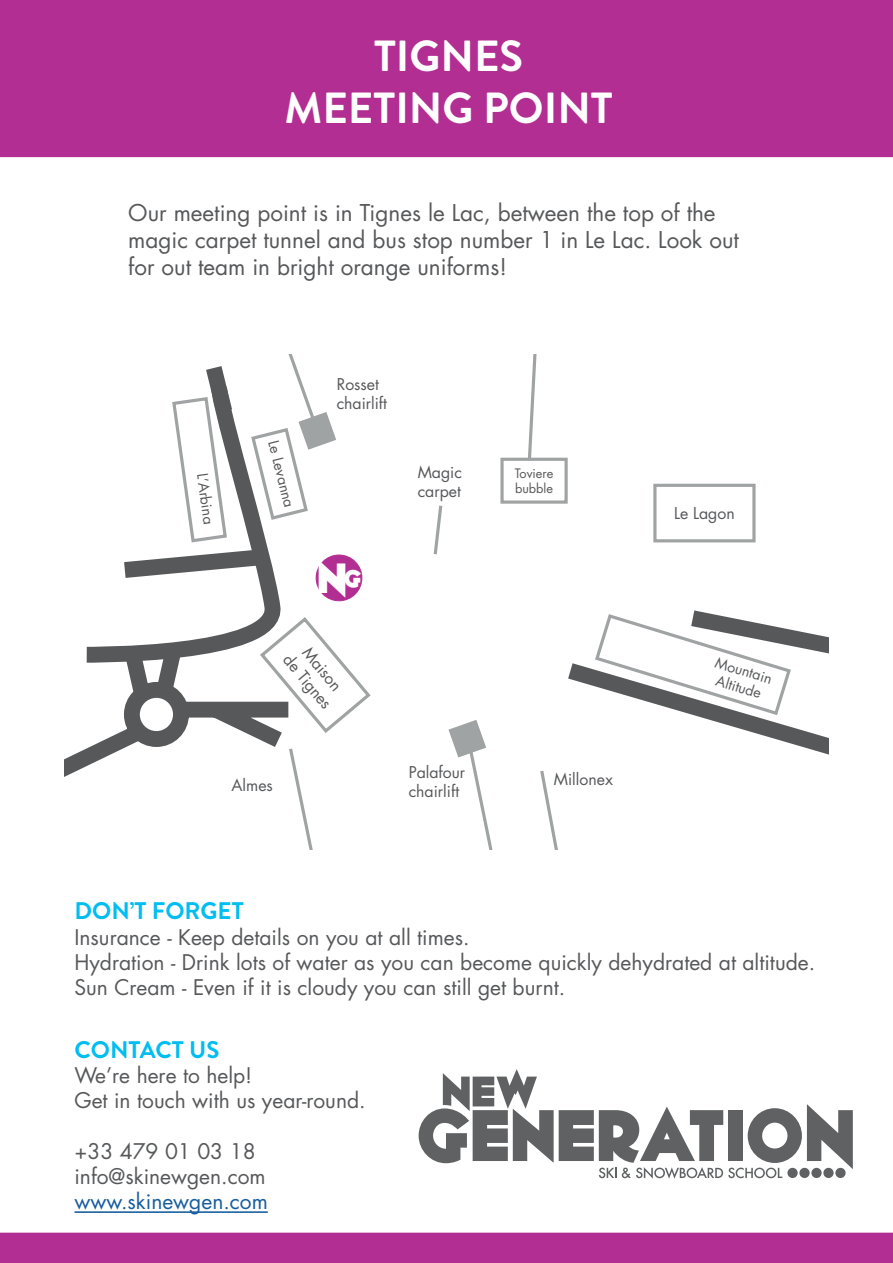
<style>
.page{position:relative;width:893px;height:1263px;background:#fff}
.page>*{position:absolute;margin:0;border:0;box-sizing:border-box;transform-origin:0 0}
.t1{font:700 43.5px "Brandon Grotesque";color:#fff}
.t2{font:800 41.85px "Geomancy";color:#fff}
.t3{font:700 24px "Brandon Grotesque";color:#01bdf2}
.t4{font:22.5px/27px "Futura";color:#57585a}
.t5{font:21px "Futura";color:#57585a}
.t6{font:21px "Futura";color:#175d9e}
.t7{font:15.9px/19px "Futura";color:#57585a}
.t8{font:14.25px/17.1px "Futura";color:#57585a;text-align:center}
.t9{font:12.75px/15.3px "Futura";color:#57585a}
</style>
<div class="page">
<div style="left:0;top:0;width:893px;height:157px;background:#b32e92"></div>
<hr style="left:74px;top:1211px;width:194px;height:2px;background:#175d9e">
<svg style="left:419px;top:1069px;width:434px;height:110px"></svg>
<div style="left:0;top:1233px;width:893px;height:30px;background:#b32e92"></div>
<div style="left:500px;top:458px;width:68px;height:46px;border:3px solid #a0a3a3"></div>
<svg style="left:526px;top:355px;width:28px;height:107px"></svg>
<div style="left:316px;top:555px;width:46px;height:46px;background:#b32e92;border-radius:50%"></div>
<div style="left:316px;top:555px;width:46px;height:46px;border:1px solid #b32e92;border-radius:50%"></div>
<div style="left:653px;top:484px;width:103px;height:58px;border:3px solid #a0a3a3"></div>
<svg style="left:433px;top:505px;width:10px;height:50px"></svg>
<svg style="left:448px;top:720px;width:45px;height:130px"></svg>
<svg style="left:540px;top:610px;width:289px;height:240px"></svg>
<svg style="left:64px;top:615px;width:307px;height:235px"></svg>
<svg style="left:71px;top:587px;width:208px;height:84px"></svg>
<svg style="left:124px;top:355px;width:224px;height:232px"></svg>
<p class="t1" style="left:374px;top:26px;width:151px">TIGNES</p>
<p class="t1" style="left:284px;top:78px;width:330px">MEETING POINT</p>
<p class="t4" style="left:128px;top:199px;width:612px">Our meeting point is in Tignes le Lac, between the top of the magic carpet tunnel and bus stop number 1 in Le Lac. Look out for out team in bright orange uniforms!</p>
<p class="t8" style="left:211px;top:472px;width:53px;rotate:82deg">L’Arbina</p>
<p class="t8" style="left:282px;top:439px;width:70px;rotate:76deg">Le Levanna</p>
<p class="t7" style="left:337px;top:374px;width:52px">Rosset chairlift</p>
<p class="t2" style="left:319px;top:547px;width:45px">N<sup>G</sup></p>
<p class="t7" style="left:309px;top:638px;width:67px;text-align:center;rotate:50deg">Maison de Tignes</p>
<p class="t7" style="left:232px;top:775px;width:43px">Almes</p>
<p class="t7" style="left:418px;top:463px;width:46px">Magic carpet</p>
<p class="t7" style="left:409px;top:763px;width:58px">Palafour chairlift</p>
<p class="t9" style="left:515px;top:465px;width:40px">Toviere bubble</p>
<p class="t7" style="left:554px;top:769px;width:60px">Millonex</p>
<p class="t7" style="left:674px;top:504px;width:62px">Le Lagon</p>
<p class="t8" style="left:718px;top:653px;width:60px;rotate:17deg">Mountain<br>Altitude</p>
<p class="t3" style="left:74px;top:894px;width:171px">DON’T FORGET</p>
<p class="t5" style="left:74px;top:922px;width:397px">Insurance - Keep details on you at all times.</p>
<p class="t5" style="left:74px;top:948px;width:742px">Hydration - Drink lots of water as you can become quickly dehydrated at altitude.</p>
<p class="t5" style="left:74px;top:973px;width:492px">Sun Cream - Even if it is cloudy you can still get burnt.</p>
<p class="t3" style="left:74px;top:1033px;width:147px">CONTACT US</p>
<p class="t5" style="left:74px;top:1061px;width:179px">We’re here to help!</p>
<p class="t5" style="left:74px;top:1086px;width:293px">Get in touch with us year-round.</p>
<p class="t5" style="left:74px;top:1136px;width:183px">+33 479 01 03 18</p>
<p class="t5" style="left:74px;top:1161px;width:193px">info@skinewgen.com</p>
<p class="t6" style="left:74px;top:1187px;width:195px">www.skinewgen.com</p>
</div>
